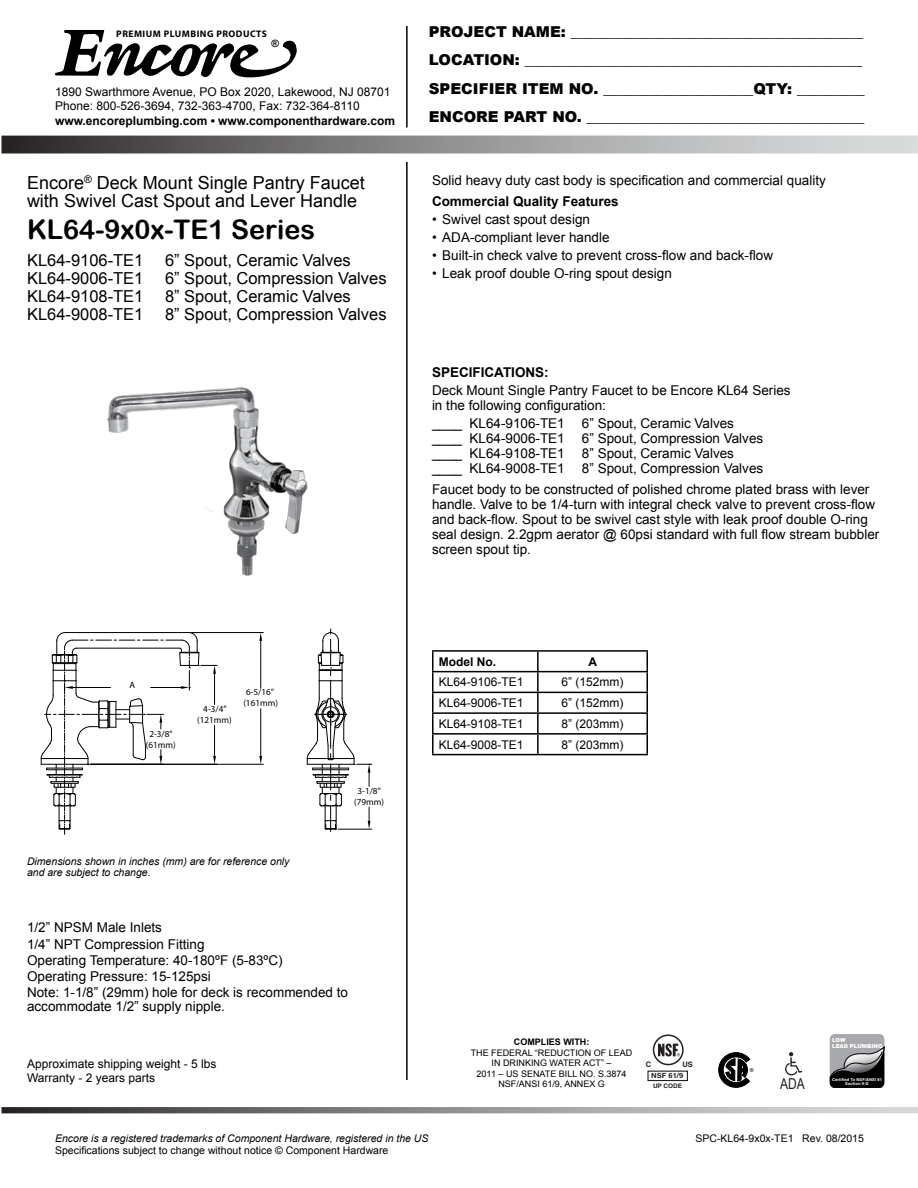
<style>
.page{position:relative;width:918px;height:1188px;background:#fff}
.page>*{position:absolute;margin:0;border:0;box-sizing:border-box;transform-origin:0 0}
.t1{font:27px "Arial Rounded MT Bold";color:#000}
.t2{font:18px/18px "Arial";color:#000}
.t3{font:16.5px "Arial";color:#000}
.t4{font:900 15px/28.5px "Arial";color:#000}
.t5{font:15px "Arial";color:#241f21;scale:.8 1}
.t6{font:13.5px/15px "Arial";color:#000}
.t7{font:700 13.5px "Arial";color:#000}
.t8{font:12px/14.4px "Arial";color:#000}
.t9{font:700 12px "Arial";color:#000}
.t10{font:italic 10.5px/10.5px "Arial";color:#000}
.t11{font:10.5px "Arial";color:#000}
.t12{font:700 10.05px "Arial";color:#000}
.t13{font:700 9.6px "Myriad";letter-spacing:.05em;color:#000}
.t14{font:9.15px/10.9px "Myriad Pro";color:#000;text-align:center}
.t15{font:9px/10.5px "Arial";color:#000;text-align:center}
.t16{font:700 9px "Arial";color:#000}
.t17{font:8.85px "Myriad";color:#000}
.t18{font:700 7.5px "Helvetica";color:#241f21}
.t19{font:700 7.05px "Helvetica";color:#241f21;scale:1.07 1}
.t20{font:700 6.3px "Helvetica";color:#241f21}
.t21{font:900 5.55px "Arial";letter-spacing:-.005em;color:#fff}
.t22{font:700 4.05px/4.1px "Arial";letter-spacing:.02em;color:#fff;text-align:center}
</style>
<div class="page">
<hr style="left:406px;top:26px;width:2px;height:101px;background:#000">
<div style="left:1px;top:136px;width:917px;height:18px;background:linear-gradient(to right,#312e2f,#eaeded)"></div>
<svg style="left:55px;top:30px;width:242px;height:48px"></svg>
<svg style="left:2px;top:1107px;width:916px;height:6px;background:#8d8c8d"></svg>
<hr style="left:406px;top:162px;width:2px;height:918px;background:#000">
<hr style="left:432px;top:650px;width:106px;height:2px;background:#000">
<svg style="left:432px;top:652px;width:2px;height:19px"></svg>
<hr style="left:538px;top:650px;width:110px;height:2px;background:#000">
<svg style="left:537px;top:652px;width:2px;height:19px"></svg>
<hr style="left:432px;top:671px;width:106px;height:1px;background:#000">
<hr style="left:432px;top:672px;width:2px;height:20px;background:#000">
<hr style="left:538px;top:671px;width:110px;height:1px;background:#000">
<hr style="left:537px;top:672px;width:2px;height:20px;background:#000">
<hr style="left:432px;top:692px;width:106px;height:1px;background:#000">
<hr style="left:538px;top:692px;width:110px;height:1px;background:#000">
<hr style="left:432px;top:712px;width:106px;height:2px;background:#000">
<hr style="left:538px;top:712px;width:110px;height:2px;background:#000">
<hr style="left:432px;top:733px;width:106px;height:2px;background:#000">
<svg style="left:432px;top:693px;width:2px;height:61px"></svg>
<hr style="left:538px;top:733px;width:110px;height:2px;background:#000">
<svg style="left:537px;top:693px;width:2px;height:61px"></svg>
<svg style="left:647px;top:652px;width:1px;height:102px"></svg>
<hr style="left:432px;top:754px;width:106px;height:1px;background:#000">
<hr style="left:538px;top:754px;width:110px;height:1px;background:#000">
<img style="left:107px;top:387px;width:201px;height:189px">
<hr style="left:91px;top:764px;width:172px;height:1px;background:#000">
<hr style="left:191px;top:632px;width:72px;height:1px;background:#000">
<hr style="left:260px;top:709px;width:1px;height:47px;background:#000">
<hr style="left:260px;top:641px;width:1px;height:47px;background:#000">
<svg style="left:259px;top:756px;width:3px;height:8px"></svg>
<svg style="left:259px;top:632px;width:3px;height:9px"></svg>
<svg style="left:40px;top:632px;width:177px;height:202px"></svg>
<svg style="left:307px;top:629px;width:65px;height:203px"></svg>
<svg style="left:718px;top:1052px;width:32px;height:36px"></svg>
<svg style="left:785px;top:1052px;width:17px;height:24px"></svg>
<div style="left:653px;top:1034px;width:31px;height:31px;border:2px solid #241f21;border-radius:50%"></div>
<svg style="left:658px;top:1043px;width:22px;height:15px"></svg>
<div style="left:647px;top:1071px;width:41px;height:10px;border:1px solid #241f21"></div>
<div style="left:830px;top:1034px;width:54px;height:54px;background:#a7a9ac;border-radius:5px"></div>
<svg style="left:830px;top:1047px;width:55px;height:41px"></svg>
<p class="t13" style="left:116px;top:29px;width:152px">PREMIUM PLUMBING PRODUCTS</p>
<p class="t12" style="left:271px;top:37px;width:9px">®</p>
<p class="t8" style="left:55px;top:84px;width:337px">1890 Swarthmore Avenue, PO Box 2020, Lakewood, NJ 08701<br>Phone: 800-526-3694, 732-363-4700, Fax: 732-364-8110</p>
<p class="t9" style="left:55px;top:114px;width:342px">www.encoreplumbing.com • www.componenthardware.com</p>
<h2 class="t2" style="left:27px;top:173px;width:339px">Encore<sup>®</sup> Deck Mount Single Pantry Faucet with Swivel Cast Spout and Lever Handle</h2>
<h1 class="t1" style="left:27px;top:213px;width:290px">KL64-9x0x-TE1 Series</h1>
<p class="t3" style="left:27px;top:251px;width:118px">KL64-9106-TE1</p>
<p class="t3" style="left:165px;top:251px;width:187px">6” Spout, Ceramic Valves</p>
<p class="t3" style="left:27px;top:269px;width:118px">KL64-9006-TE1</p>
<p class="t3" style="left:165px;top:269px;width:223px">6” Spout, Compression Valves</p>
<p class="t3" style="left:27px;top:287px;width:118px">KL64-9108-TE1</p>
<p class="t3" style="left:165px;top:287px;width:187px">8” Spout, Ceramic Valves</p>
<p class="t3" style="left:27px;top:305px;width:118px">KL64-9008-TE1</p>
<p class="t3" style="left:165px;top:305px;width:223px">8” Spout, Compression Valves</p>
<p class="t4" style="left:429px;top:17px;width:437px">PROJECT NAME: _______________________________________ LOCATION: _____________________________________________ SPECIFIER ITEM NO. ____________________QTY: _________ ENCORE PART NO. _____________________________________</p>
<p class="t6" style="left:432px;top:173px;width:395px">Solid heavy duty cast body is specification and commercial quality</p>
<p class="t7" style="left:432px;top:194px;width:188px">Commercial Quality Features</p>
<p class="t6" style="left:432px;top:212px;width:160px">• Swivel cast spout design</p>
<p class="t6" style="left:432px;top:230px;width:179px">• ADA-compliant lever handle</p>
<p class="t6" style="left:432px;top:248px;width:343px">• Built-in check valve to prevent cross-flow and back-flow</p>
<p class="t6" style="left:432px;top:266px;width:241px">• Leak proof double O-ring spout design</p>
<p class="t7" style="left:432px;top:365px;width:118px">SPECIFICATIONS:</p>
<p class="t6" style="left:432px;top:383px;width:360px">Deck Mount Single Pantry Faucet to be Encore KL64 Series in the following configuration:</p>
<p class="t6" style="left:432px;top:416px;width:134px">____ KL64-9106-TE1</p>
<p class="t6" style="left:582px;top:416px;width:154px">6” Spout, Ceramic Valves</p>
<p class="t6" style="left:432px;top:431px;width:134px">____ KL64-9006-TE1</p>
<p class="t6" style="left:582px;top:431px;width:183px">6” Spout, Compression Valves</p>
<p class="t6" style="left:432px;top:446px;width:134px">____ KL64-9108-TE1</p>
<p class="t6" style="left:582px;top:446px;width:154px">8” Spout, Ceramic Valves</p>
<p class="t6" style="left:432px;top:461px;width:134px">____ KL64-9008-TE1</p>
<p class="t6" style="left:432px;top:458px;width:439px;line-height:21px;text-indent:150px">8” Spout, Compression Valves<br>Faucet body to be constructed of polished chrome plated brass with lever</p>
<p class="t6" style="left:432px;top:497px;width:449px">handle. Valve to be 1/4-turn with integral check valve to prevent cross-flow and back-flow. Spout to be swivel cast style with leak proof double O-ring seal design. 2.2gpm aerator @ 60psi standard with full flow stream bubbler screen spout tip.</p>
<p class="t14" style="left:130px;top:679px;width:7px">A</p>
<p class="t14" style="left:146px;top:728px;width:31px">2-3/8" (61mm)</p>
<p class="t14" style="left:197px;top:704px;width:36px">4-3/4” (121mm)</p>
<p class="t14" style="left:243px;top:686px;width:36px;text-align:left">6-5/16” (161mm)</p>
<p class="t10" style="left:27px;top:856px;width:264px">Dimensions shown in inches (mm) are for reference only and are subject to change.</p>
<p class="t14" style="left:354px;top:785px;width:31px">3-1/8" (79mm)</p>
<p class="t6" style="left:27px;top:919px;width:323px;line-height:16.2px">1/2” NPSM Male Inlets<br>1/4” NPT Compression Fitting<br>Operating Temperature: 40-180ºF (5-83ºC)<br>Operating Pressure: 15-125psi<br>Note: 1-1/8” (29mm) hole for deck is recommended to</p>
<p class="t6" style="left:27px;top:998px;width:200px">accommodate 1/2” supply nipple.</p>
<p class="t8" style="left:27px;top:1056px;width:191px">Approximate shipping weight - 5 lbs<br>Warranty - 2 years parts</p>
<p class="t9" style="left:439px;top:655px;width:59px">Model No.</p>
<p class="t9" style="left:588px;top:655px;width:10px">A</p>
<p class="t8" style="left:439px;top:675px;width:86px">KL64-9106-TE1</p>
<p class="t8" style="left:562px;top:675px;width:64px">6” (152mm)</p>
<p class="t8" style="left:439px;top:696px;width:86px">KL64-9006-TE1</p>
<p class="t8" style="left:562px;top:696px;width:64px">6” (152mm)</p>
<p class="t8" style="left:439px;top:716px;width:86px">KL64-9108-TE1</p>
<p class="t8" style="left:562px;top:716px;width:64px">8” (203mm)</p>
<p class="t8" style="left:439px;top:737px;width:86px">KL64-9008-TE1</p>
<p class="t8" style="left:562px;top:737px;width:64px">8” (203mm)</p>
<p class="t16" style="left:514px;top:1037px;width:77px">COMPLIES WITH:</p>
<p class="t15" style="left:471px;top:1047px;width:163px">THE FEDERAL “REDUCTION OF LEAD<br>IN DRINKING WATER ACT” –<br>2011 – US SENATE BILL NO. S.3874<br>NSF/ANSI 61/9, ANNEX G</p>
<p class="t18" style="left:646px;top:1058px;width:7px">C</p>
<p class="t18" style="left:682px;top:1058px;width:12px">US</p>
<p class="t19" style="left:651px;top:1070px;width:31px">NSF 61/9</p>
<p class="t20" style="left:653px;top:1081px;width:30px">UP CODE</p>
<p class="t17" style="left:749px;top:1067px;width:6px">®</p>
<p class="t5" style="left:780px;top:1073px;width:32px">ADA</p>
<p class="t21" style="left:832px;top:1037px;width:15px">LOW</p>
<p class="t21" style="left:832px;top:1043px;width:52px">LEAD PLUMBING</p>
<p class="t22" style="left:832px;top:1078px;width:52px">Certified To NSF/ANSI 61<br>Section 9-G</p>
<p class="t10" style="left:55px;top:1133px;width:375px">Encore is a registered trademarks of Component Hardware, registered in the US</p>
<p class="t11" style="left:55px;top:1145px;width:335px">Specifications subject to change without notice © Component Hardware</p>
<p class="t11" style="left:696px;top:1132px;width:170px">SPC-KL64-9x0x-TE1 Rev. 08/2015</p>
</div>
